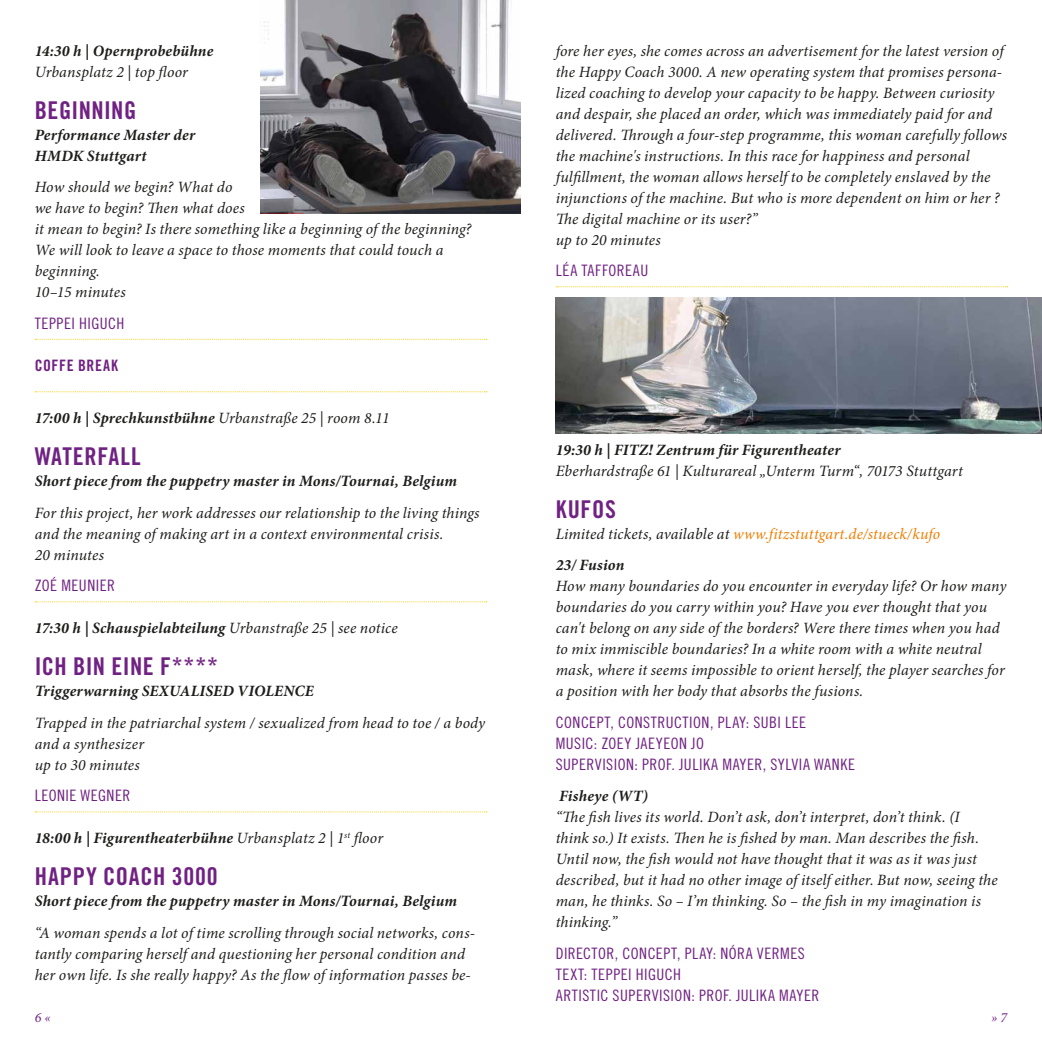
<style>
.page{position:relative;width:1042px;height:1042px;background:#fff}
.page>*{position:absolute;margin:0;border:0;box-sizing:border-box;transform-origin:0 0}
.t1{font:24.5px "Trade Gothic Bold Cond Twenty";letter-spacing:.025em;color:#702283}
.t2{font:italic 15.75px/21px "Minion Pro";letter-spacing:.01em;color:#1d1d1b}
.t3{font:italic 700 15.75px/21px "Minion Pro";letter-spacing:.01em;color:#1d1d1b}
.t4{font:15.75px/21px "Trade Gothic Cond Eighteen";letter-spacing:.035em;color:#702283}
.t5{font:italic 15.75px/31.5px "Minion Pro";letter-spacing:.01em;color:#ef7d00}
.t6{font:15.75px "Trade Gothic Bold Cond Twenty";letter-spacing:.045em;color:#702283}
.t7{font:italic 14px "Minion Pro";color:#702283}
.s1{font-weight:400}
.s2{color:#1d1d1b}
.s3{font-weight:700;color:#1d1d1b}
</style>
<div class="page">
<svg style="left:35px;top:339px;width:452px;height:1px"></svg>
<svg style="left:35px;top:391px;width:452px;height:1px"></svg>
<svg style="left:35px;top:601px;width:452px;height:1px"></svg>
<svg style="left:35px;top:811px;width:452px;height:1px"></svg>
<svg style="left:556px;top:286px;width:452px;height:1px"></svg>
<img style="left:556px;top:297px;width:486px;height:137px">
<img style="left:261px;top:0;width:260px;height:213px">
<p class="t3" style="left:35px;top:40px;width:180px">14:30 h | Opernprobebühne</p>
<p class="t2" style="left:35px;top:61px;width:155px">Urbansplatz 2 | top floor</p>
<h1 class="t1" style="left:35px;top:95px;width:103px">BEGINNING</h1>
<p class="t3" style="left:35px;top:124px;width:162px">Performance Master der<br>HMDK Stuttgart</p>
<p class="t2" style="left:35px;top:177px;width:438px">How should we begin? What do<br>we have to begin? Then what does<br>it mean to begin? Is there something like a beginning of the beginning?<br>We will look to leave a space to those moments that could touch a beginning.<br>10–15 minutes</p>
<p class="t4" style="left:35px;top:312px;width:91px">TEPPEI HIGUCH</p>
<p class="t6" style="left:35px;top:356px;width:85px">COFFE BREAK</p>
<p class="t3" style="left:35px;top:407px;width:356px">17:00 h | Sprechkunstbühne <span class="s1">Urbanstraße 25 | room 8.11</span></p>
<h1 class="t1" style="left:35px;top:442px;width:107px">WATERFALL</h1>
<p class="t3" style="left:35px;top:470px;width:424px">Short piece from the puppetry master in Mons/Tournai, Belgium</p>
<p class="t2" style="left:35px;top:502px;width:446px">For this project, her work addresses our relationship to the living things and the meaning of making art in a context environmental crisis.<br>20 minutes</p>
<p class="t4" style="left:35px;top:575px;width:82px">ZOÉ MEUNIER</p>
<p class="t3" style="left:35px;top:617px;width:364px">17:30 h | Schauspielabteilung <span class="s1">Urbanstraße 25 | see notice</span></p>
<h1 class="t1" style="left:35px;top:652px;width:185px">ICH BIN EINE F****</h1>
<p class="t3" style="left:35px;top:680px;width:281px">Triggerwarning SEXUALISED VIOLENCE</p>
<p class="t2" style="left:35px;top:712px;width:452px">Trapped in the patriarchal system / sexualized from head to toe / a body and a synthesizer<br>up to 30 minutes</p>
<p class="t4" style="left:35px;top:785px;width:97px">LEONIE WEGNER</p>
<p class="t3" style="left:35px;top:827px;width:350px">18:00 h | Figurentheaterbühne <span class="s1">Urbansplatz 2 | 1</span><sup>st</sup> <span class="s1">floor</span></p>
<h1 class="t1" style="left:35px;top:862px;width:185px">HAPPY COACH 3000</h1>
<p class="t3" style="left:35px;top:890px;width:424px">Short piece from the puppetry master in Mons/Tournai, Belgium</p>
<p class="t2" style="left:35px;top:922px;width:442px">“A woman spends a lot of time scrolling through social networks, cons&shy;tantly comparing herself and questioning her personal condition and her own life. Is she really happy? As the flow of information passes be-</p>
<p class="t2" style="left:556px;top:40px;width:453px">fore her eyes, she comes across an advertisement for the latest version of the Happy Coach 3000. A new operating system that promises persona&shy;lized coaching to develop your capacity to be happy. Between curiosity and despair, she placed an order, which was immediately paid for and delivered. Through a four-step programme, this woman carefully follows the machine's instructions. In this race for happiness and personal fulfillment, the woman allows herself to be completely enslaved by the injunctions of the machine. But who is more dependent on him or her ?<br>The digital machine or its user?”<br>up to 20 minutes</p>
<p class="t4" style="left:556px;top:260px;width:94px">LÉA TAFFOREAU</p>
<p class="t3" style="left:556px;top:439px;width:286px">19:30 h | FITZ! Zentrum für Figurentheater</p>
<p class="t2" style="left:556px;top:460px;width:409px">Eberhardstraße 61 | Kulturareal „Unterm Turm“, 70173 Stuttgart</p>
<h1 class="t1" style="left:556px;top:494px;width:62px">KUFOS</h1>
<p class="t5" style="left:556px;top:518px;width:386px"><span class="s2">Limited tickets, available at</span> www.fitzstuttgart.de/stueck/kufo<br><span class="s3">23/ Fusion</span></p>
<p class="t2" style="left:556px;top:576px;width:452px">How many boundaries do you encounter in everyday life? Or how many boundaries do you carry within you? Have you ever thought that you can't belong on any side of the borders? Were there times when you had to mix immiscible boundaries? In a white room with a white neutral mask, where it seems impossible to orient herself, the player searches for a position with her body that absorbs the fusions.</p>
<p class="t4" style="left:556px;top:711px;width:301px">CONCEPT, CONSTRUCTION, PLAY: SUBI LEE<br>MUSIC: ZOEY JAEYEON JO<br>SUPERVISION: PROF. JULIKA MAYER, SYLVIA WANKE</p>
<p class="t3" style="left:559px;top:785px;width:90px">Fisheye (WT)</p>
<p class="t2" style="left:556px;top:807px;width:443px">“The fish lives its world. Don’t ask, don’t interpret, don’t think. (I<br>think so.) It exists. Then he is fished by man. Man describes the fish.<br>Until now, the fish would not have thought that it was as it was just described, but it had no other image of itself either. But now, seeing the man, he thinks. So – I’m thinking. So – the fish in my imagination is thinking.”</p>
<p class="t4" style="left:556px;top:942px;width:265px">DIRECTOR, CONCEPT, PLAY: NÓRA VERMES<br>TEXT: TEPPEI HIGUCH<br>ARTISTIC SUPERVISION: PROF. JULIKA MAYER</p>
<p class="t7" style="left:35px;top:1008px;width:18px">6 «</p>
<p class="t7" style="left:991px;top:1008px;width:18px">» 7</p>
</div>
